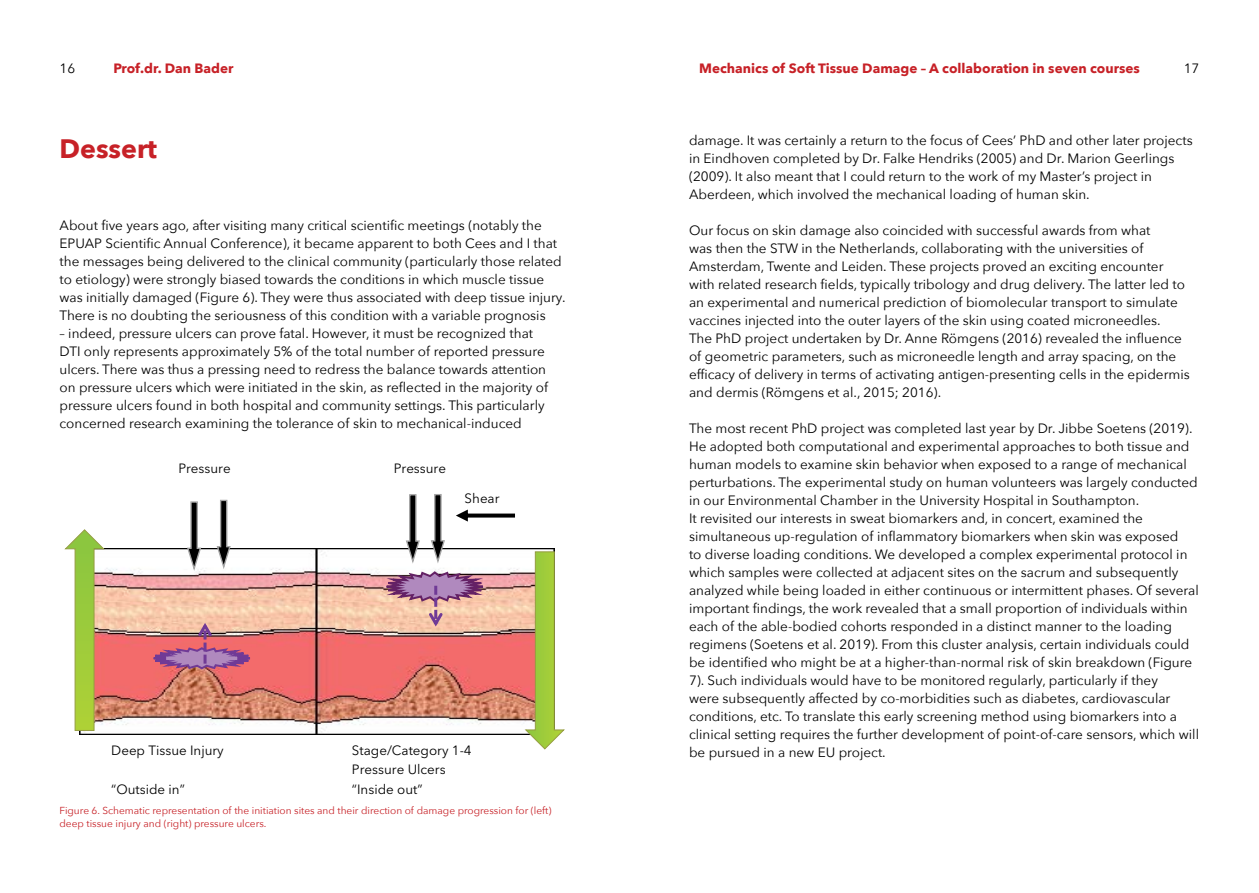
<style>
.page{position:relative;width:1259px;height:893px;background:#fff}
.page>*{position:absolute;margin:0;border:0;box-sizing:border-box;transform-origin:0 0}
.t1{font:700 26.7px "Avenir Next";color:#c72127}
.t2{font:13.5px/18px "Avenir Next";color:#000}
.t3{font:700 13.5px "Avenir Next";color:#c72127}
.t4{font:13.35px/19.6px "Avenir Next";color:#000}
.t5{font:10.2px/13.5px "Avenir Next";color:#c72127}
</style>
<div class="page">
<img style="left:79px;top:549px;width:475px;height:185px">
<svg style="left:524px;top:551px;width:41px;height:199px"></svg>
<svg style="left:132px;top:623px;width:143px;height:48px;background:#ce7784"></svg>
<svg style="left:216px;top:499px;width:16px;height:73px"></svg>
<svg style="left:186px;top:501px;width:16px;height:72px"></svg>
<svg style="left:372px;top:494px;width:143px;height:132px"></svg>
<svg style="left:64px;top:529px;width:42px;height:202px"></svg>
<p class="t2" style="left:60px;top:59px;width:17px">16</p>
<p class="t3" style="left:114px;top:57px;width:121px">Prof.dr. Dan Bader</p>
<p class="t3" style="left:699px;top:57px;width:442px">Mechanics of Soft Tissue Damage – A collaboration in seven courses</p>
<p class="t2" style="left:1183px;top:59px;width:17px">17</p>
<h1 class="t1" style="left:60px;top:126px;width:99px">Dessert</h1>
<p class="t2" style="left:60px;top:216px;width:507px">About five years ago, after visiting many critical scientific meetings (notably the EPUAP Scientific Annual Conference), it became apparent to both Cees and I that the messages being delivered to the clinical community (particularly those related to etiology) were strongly biased towards the conditions in which muscle tissue was initially damaged (Figure 6). They were thus associated with deep tissue injury.<br>There is no doubting the seriousness of this condition with a variable prognosis</p>
<p class="t2" style="left:60px;top:324px;width:490px">– indeed, pressure ulcers can prove fatal. However, it must be recognized that DTI only represents approximately 5% of the total number of reported pressure ulcers. There was thus a pressing need to redress the balance towards attention on pressure ulcers which were initiated in the skin, as reflected in the majority of pressure ulcers found in both hospital and community settings. This particularly concerned research examining the tolerance of skin to mechanical-induced</p>
<p class="t4" style="left:178px;top:458px;width:54px">Pressure</p>
<p class="t4" style="left:394px;top:458px;width:54px">Pressure</p>
<p class="t4" style="left:465px;top:488px;width:36px">Shear</p>
<p class="t4" style="left:111px;top:739px;width:114px">Deep Tissue Injury</p>
<p class="t4" style="left:352px;top:739px;width:121px">Stage/Category 1-4<br>Pressure Ulcers</p>
<p class="t4" style="left:111px;top:779px;width:75px">“Outside in”</p>
<p class="t4" style="left:352px;top:779px;width:72px">“Inside out”</p>
<p class="t5" style="left:60px;top:803px;width:493px">Figure 6. Schematic representation of the initiation sites and their direction of damage progression for (left) deep tissue injury and (right) pressure ulcers.</p>
<p class="t2" style="left:689px;top:131px;width:505px">damage. It was certainly a return to the focus of Cees’ PhD and other later projects in Eindhoven completed by Dr. Falke Hendriks (2005) and Dr. Marion Geerlings (2009). It also meant that I could return to the work of my Master’s project in Aberdeen, which involved the mechanical loading of human skin.</p>
<p class="t2" style="left:689px;top:221px;width:502px">Our focus on skin damage also coincided with successful awards from what<br>was then the STW in the Netherlands, collaborating with the universities of Amsterdam, Twente and Leiden. These projects proved an exciting encounter with related research fields, typically tribology and drug delivery. The latter led to an experimental and numerical prediction of biomolecular transport to simulate vaccines injected into the outer layers of the skin using coated microneedles.<br>The PhD project undertaken by Dr. Anne Römgens (2016) revealed the influence of geometric parameters, such as microneedle length and array spacing, on the efficacy of delivery in terms of activating antigen-presenting cells in the epidermis and dermis (Römgens et al., 2015; 2016).</p>
<p class="t2" style="left:689px;top:419px;width:511px">The most recent PhD project was completed last year by Dr. Jibbe Soetens (2019).<br>He adopted both computational and experimental approaches to both tissue and human models to examine skin behavior when exposed to a range of mechanical perturbations. The experimental study on human volunteers was largely conducted in our Environmental Chamber in the University Hospital in Southampton.<br>It revisited our interests in sweat biomarkers and, in concert, examined the simultaneous up-regulation of inflammatory biomarkers when skin was exposed<br>to diverse loading conditions. We developed a complex experimental protocol in which samples were collected at adjacent sites on the sacrum and subsequently analyzed while being loaded in either continuous or intermittent phases. Of several important findings, the work revealed that a small proportion of individuals within each of the able-bodied cohorts responded in a distinct manner to the loading regimens (Soetens et al. 2019). From this cluster analysis, certain individuals could be identified who might be at a higher-than-normal risk of skin breakdown (Figure 7). Such individuals would have to be monitored regularly, particularly if they<br>were subsequently affected by co-morbidities such as diabetes, cardiovascular conditions, etc. To translate this early screening method using biomarkers into a clinical setting requires the further development of point-of-care sensors, which will be pursued in a new EU project.</p>
</div>
